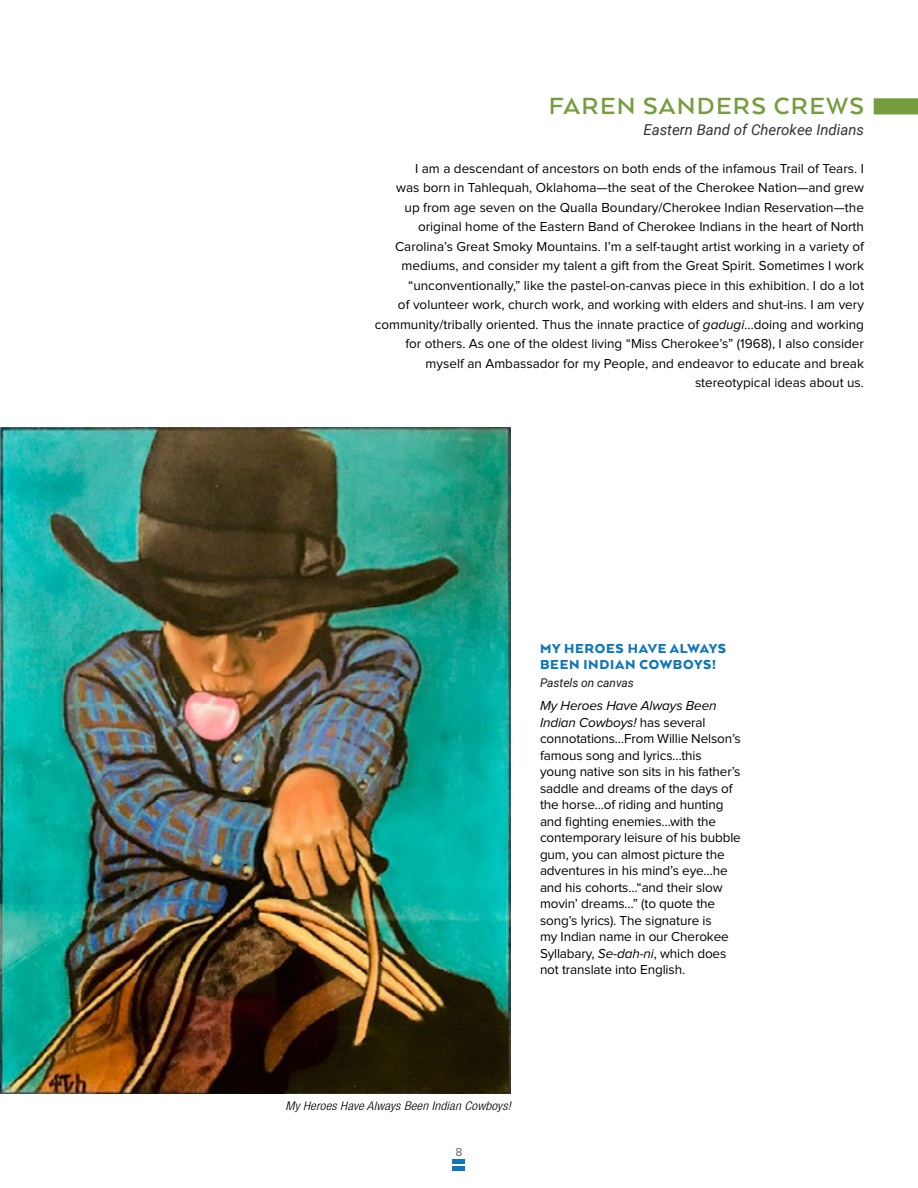
<style>
.page{position:relative;width:918px;height:1188px;background:#fff}
.page>*{position:absolute;margin:0;border:0;box-sizing:border-box;transform-origin:0 0}
.t1{font:700 27px "Arquitecta";letter-spacing:.05em;color:#749d3e}
.t2{font:900 15px/16.5px "Arquitecta";letter-spacing:.05em;color:#0e76bc}
.t3{font:italic 15px "Roboto";color:#333}
.t4{font:13.5px/16.5px "Proxima Nova";color:#000;text-align:right}
.t5{font:italic 300 condensed 12px "Helvetica Neue LT Std";letter-spacing:.015em;color:#000;scale:1.1 1}
.t6{font:italic 12px "Roboto";letter-spacing:-.005em;color:#1a1a1a}
.t7{font:12px "Proxima Nova";color:#666}
.s1{font-style:italic}
</style>
<div class="page">
<div style="left:453px;top:1159px;width:12px;height:5px;background:#0e76bc"></div>
<hr style="left:453px;top:1166px;width:12px;height:4px;background:#0e76bc">
<img style="left:0;top:427px;width:511px;height:666px">
<svg style="left:874px;top:98px;width:44px;height:16px"></svg>
<h1 class="t1" style="left:549px;top:90px;width:317px">FAREN SANDERS CREWS</h1>
<p class="t3" style="left:643px;top:119px;width:222px">Eastern Band of Cherokee Indians</p>
<p class="t4" style="left:375px;top:159px;width:491px;line-height:19.5px">I am a descendant of ancestors on both ends of the infamous Trail of Tears. I<br>was born in Tahlequah, Oklahoma—the seat of the Cherokee Nation—and grew<br>up from age seven on the Qualla Boundary/Cherokee Indian Reservation—the original home of the Eastern Band of Cherokee Indians in the heart of North Carolina’s Great Smoky Mountains. I’m a self-taught artist working in a variety of mediums, and consider my talent a gift from the Great Spirit. Sometimes I work “unconventionally,” like the pastel-on-canvas piece in this exhibition. I do a lot<br>of volunteer work, church work, and working with elders and shut-ins. I am very community/tribally oriented. Thus the innate practice of <span class="s1">gadugi</span>…doing and working for others. As one of the oldest living “Miss Cherokee’s” (1968), I also consider myself an Ambassador for my People, and endeavor to educate and break stereotypical ideas about us.</p>
<p class="t2" style="left:540px;top:640px;width:188px">MY HEROES HAVE ALWAYS<br>BEEN INDIAN COWBOYS!</p>
<p class="t6" style="left:540px;top:674px;width:96px">Pastels on canvas</p>
<p class="t4" style="left:540px;top:698px;width:202px;text-align:left"><span class="s1">My Heroes Have Always Been<br>Indian Cowboys!</span> has several connotations…From Willie Nelson’s famous song and lyrics…this young native son sits in his father’s saddle and dreams of the days of the horse…of riding and hunting and fighting enemies…with the contemporary leisure of his bubble gum, you can almost picture the adventures in his mind’s eye…he and his cohorts…“and their slow movin’ dreams…” (to quote the song’s lyrics). The signature is<br>my Indian name in our Cherokee<br>Syllabary, <span class="s1">Se-dah-ni</span>, which does not translate into English.</p>
<p class="t5" style="left:286px;top:1099px;width:206px">My Heroes Have Always Been Indian Cowboys!</p>
<p class="t7" style="left:456px;top:1145px;width:8px">8</p>
</div>
